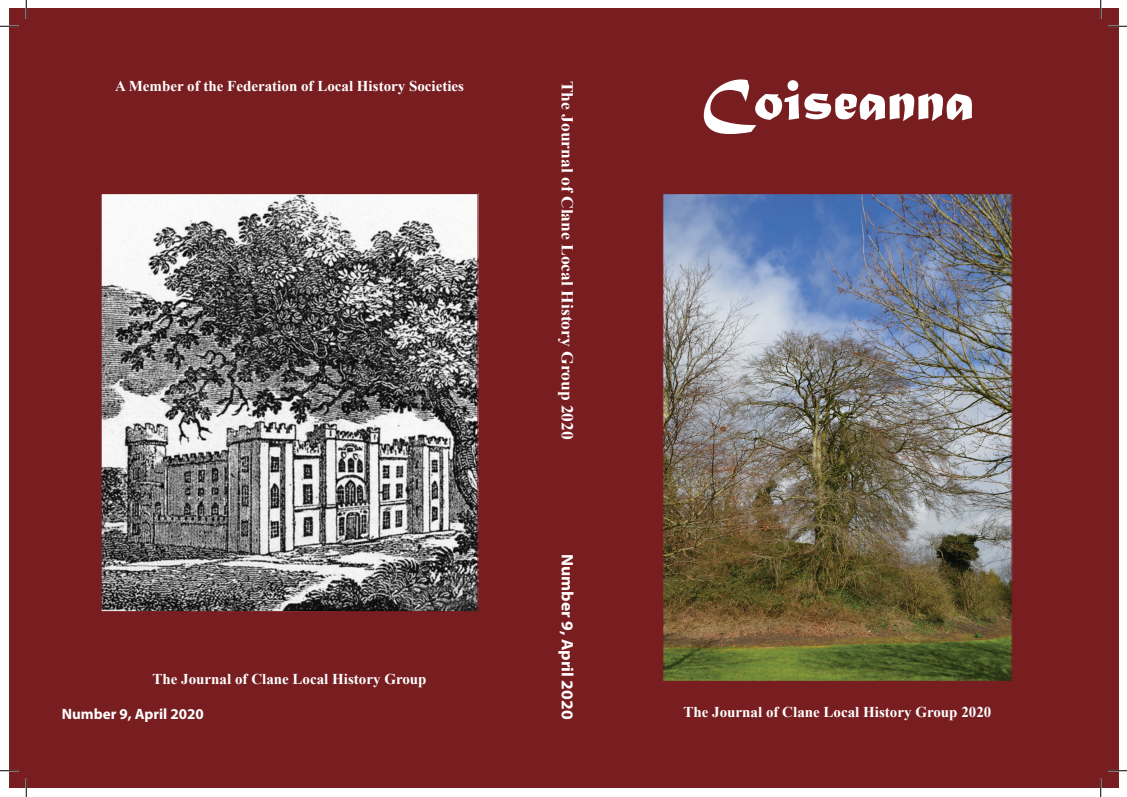
<style>
.page{position:relative;width:1127px;height:797px;background:#fff}
.page>*{position:absolute;margin:0;border:0;box-sizing:border-box;transform-origin:0 0}
.t1{font:60px "Matura MT Script Capitals";color:#fff}
.t2{font:700 16.62px "Times New Roman";color:#fff;scale:1.05 1}
.t3{font:700 16.62px "Myriad Pro";color:#fff;scale:1.05 1}
.t4{font:700 15px "Times New Roman";color:#fff}
.t5{font:700 15px "Myriad Pro";color:#fff}
</style>
<div class="page">
<div style="left:9px;top:9px;width:1109px;height:779px;background:#781d20"></div>
<img style="left:102px;top:195px;width:374px;height:415px">
<div style="left:100px;top:193px;width:378px;height:419px;border:1px solid #781d20"></div>
<img style="left:664px;top:195px;width:346px;height:485px">
<svg style="left:0;top:25px;width:19px;height:2px"></svg>
<svg style="left:1108px;top:25px;width:18px;height:2px"></svg>
<svg style="left:0;top:770px;width:19px;height:1px"></svg>
<svg style="left:1108px;top:770px;width:18px;height:1px"></svg>
<svg style="left:25px;top:0;width:2px;height:19px"></svg>
<svg style="left:25px;top:778px;width:2px;height:19px"></svg>
<svg style="left:1099px;top:0;width:2px;height:19px"></svg>
<svg style="left:1099px;top:778px;width:2px;height:19px"></svg>
<p class="t4" style="left:115px;top:75px;width:350px">A Member of the Federation of Local History Societies</p>
<p class="t4" style="left:152px;top:668px;width:275px">The Journal of Clane Local History Group</p>
<p class="t5" style="left:62px;top:704px;width:143px">Number 9, April 2020</p>
<p class="t2" style="left:579px;top:81px;width:343px;rotate:90deg">The Journal of Clane Local History Group 2020</p>
<p class="t3" style="left:578px;top:553px;width:159px;rotate:90deg">Number 9, April 2020</p>
<p class="t1" style="left:700px;top:63px;width:275px">Coiseanna</p>
<p class="t4" style="left:683px;top:701px;width:309px">The Journal of Clane Local History Group 2020</p>
</div>
